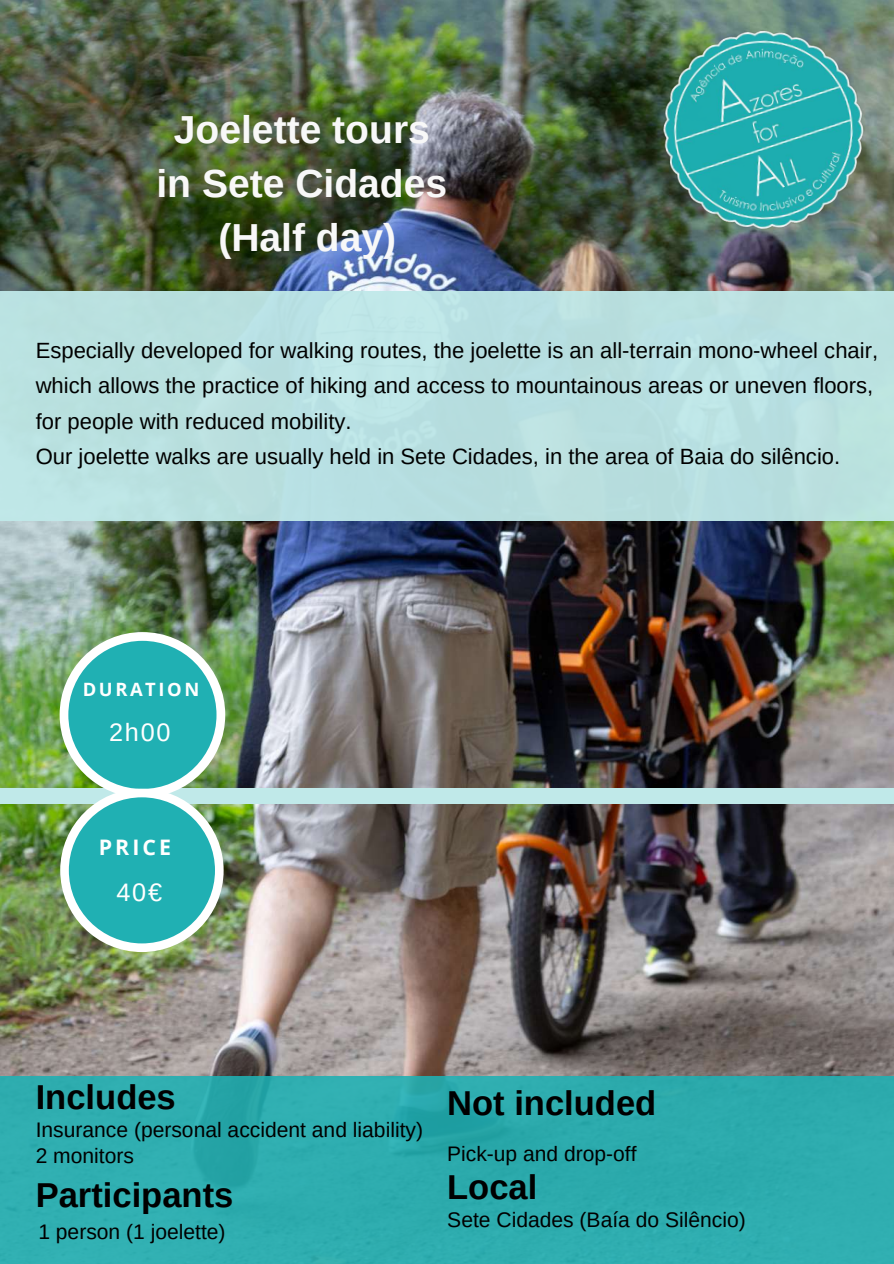
<style>
.page{position:relative;width:894px;height:1264px;background:#fff}
.page>*{position:absolute;margin:0;border:0;box-sizing:border-box;transform-origin:0 0}
.t1{font:700 39px/54px "Arimo";color:#f8f8f8;text-align:center}
.t2{font:700 34.5px "Arimo";color:#000}
.t3{font:25.2px "Arimo";letter-spacing:.07em;color:#fff}
.t4{font:22.05px/35.4px "Arimo";color:#000}
.t5{font:700 21.3px "Open Sans";letter-spacing:.14em;color:#fff}
.t6{font:21px/26px "Arimo";color:#000}
.t7{font:700 18.3px "Open Sans";letter-spacing:.14em;color:#fff}
</style>
<div class="page">
<img style="left:0;top:0;width:893px;height:1076px">
<div style="left:0;top:788px;width:893px;height:15px;background:#c0e9e9"></div>
<div style="left:0;top:292px;width:893px;height:228px;background:#b9e0e0"></div>
<svg style="left:60px;top:632px;width:165px;height:320px"></svg>
<div style="left:0;top:1076px;width:893px;height:187px;background:#2eadaf"></div>
<img style="left:633px;top:0;width:260px;height:260px">
<h1 class="t1" style="left:156px;top:102px;width:292px">Joelette tours in Sete Cidades (Half day)</h1>
<p class="t4" style="left:36px;top:333px;width:843px">Especially developed for walking routes, the joelette is an all-terrain mono-wheel chair, which allows the practice of hiking and access to mountainous areas or uneven floors, for people with reduced mobility.<br>Our joelette walks are usually held in Sete Cidades, in the area of Baia do silêncio.</p>
<p class="t7" style="left:83px;top:676px;width:118px">DURATION</p>
<p class="t3" style="left:109px;top:718px;width:63px">2h00</p>
<p class="t5" style="left:99px;top:832px;width:74px">PRICE</p>
<p class="t3" style="left:116px;top:878px;width:47px">40€</p>
<h2 class="t2" style="left:36px;top:1077px;width:142px">Includes</h2>
<p class="t6" style="left:36px;top:1116px;width:389px">Insurance (personal accident and liability)<br>2 monitors</p>
<h2 class="t2" style="left:36px;top:1175px;width:199px">Participants</h2>
<p class="t6" style="left:38px;top:1219px;width:189px">1 person (1 joelette)</p>
<h2 class="t2" style="left:447px;top:1083px;width:210px">Not included</h2>
<p class="t6" style="left:447px;top:1141px;width:191px">Pick-up and drop-off</p>
<h2 class="t2" style="left:447px;top:1168px;width:92px">Local</h2>
<p class="t6" style="left:447px;top:1206px;width:300px">Sete Cidades (Baía do Silêncio)</p>
</div>
